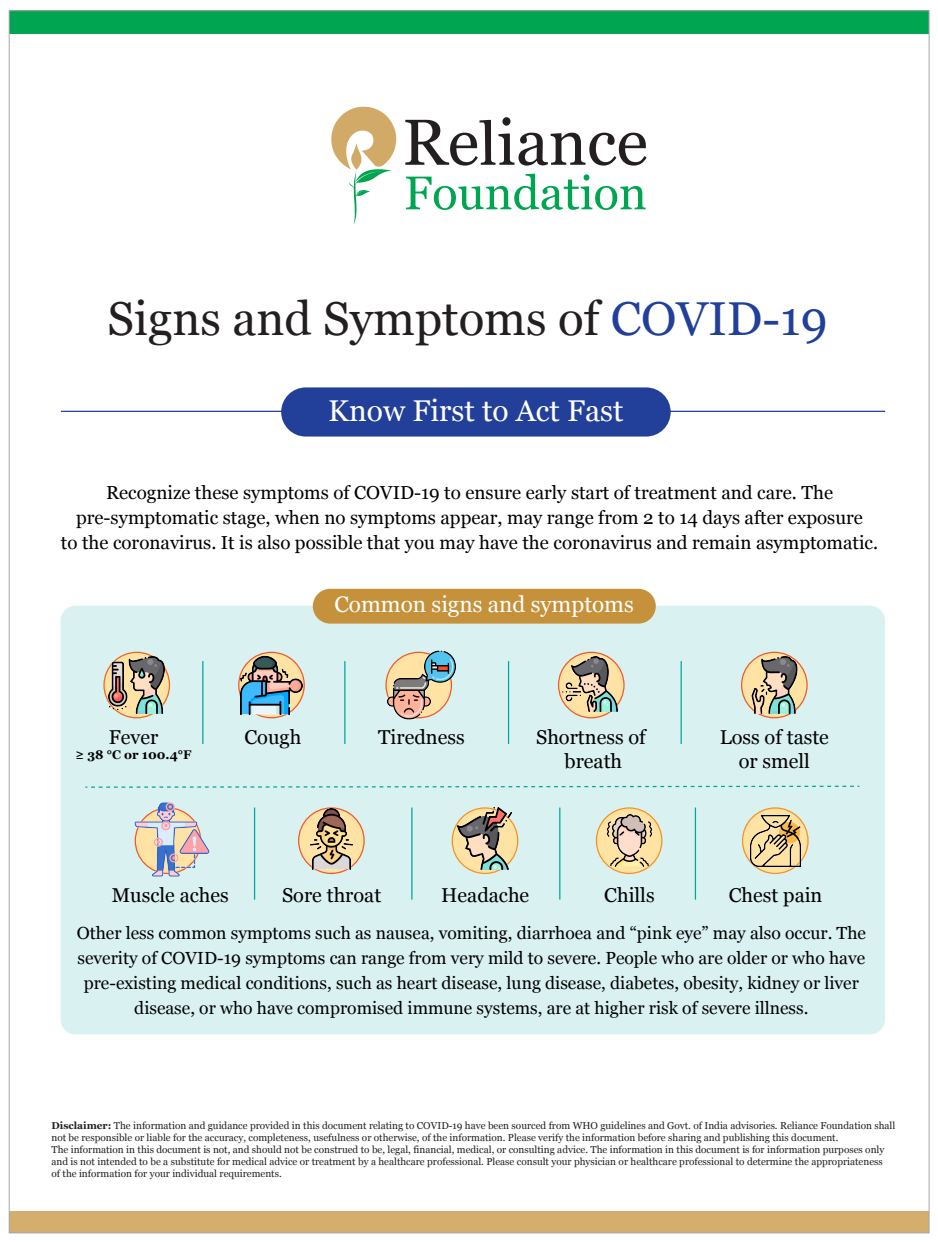
<style>
.page{position:relative;width:938px;height:1242px;background:#fff}
.page>*{position:absolute;margin:0;border:0;box-sizing:border-box;transform-origin:0 0}
.t1{font:47.5px "Georgia";color:#231f20}
.t2{font:30px "Georgia";color:#fff}
.t3{font:22.5px "Georgia";color:#fff}
.t4{font:20px/24px "Georgia";color:#000;text-align:center}
.t5{font:18.75px/25px "Georgia";color:#000;text-align:center}
.t6{font:17.5px/25px "Georgia";color:#000;text-align:center}
.t7{font:700 12.5px "Georgia";color:#000}
.t8{font:10px/12px "Georgia";color:#231f20}
.s1{color:#223f99}
.s2{font-weight:700}
</style>
<div class="page">
<hr style="left:61px;top:410px;width:824px;height:2px;background:#223f99">
<div style="left:61px;top:605px;width:824px;height:429px;background:#d9f1f0;border-radius:15px"></div>
<div style="left:9px;top:11px;width:920px;height:23px;background:#00a551"></div>
<div style="left:9px;top:1211px;width:920px;height:21px;background:#d3ae6c"></div>
<div style="left:281px;top:387px;width:389px;height:49px;background:#223f99;border-radius:25px"></div>
<div style="left:313px;top:588px;width:342px;height:35px;background:#c5923b;border-radius:17px"></div>
<svg style="left:104px;top:652px;width:65px;height:65px"></svg>
<div style="left:103px;top:651px;width:67px;height:67px;border:1px solid #f16522;border-radius:50%"></div>
<svg style="left:298px;top:807px;width:66px;height:66px"></svg>
<div style="left:298px;top:807px;width:67px;height:66px;border:1px solid #f05a28;border-radius:50%"></div>
<div style="left:451px;top:807px;width:67px;height:66px;border:1px solid #f6921e;border-radius:50%"></div>
<svg style="left:596px;top:807px;width:66px;height:66px"></svg>
<div style="left:595px;top:807px;width:67px;height:66px;border:1px solid #f6921e;border-radius:50%"></div>
<svg style="left:742px;top:807px;width:66px;height:66px"></svg>
<div style="left:742px;top:807px;width:66px;height:66px;border:1px solid #f6921e;border-radius:50%"></div>
<div style="left:238px;top:651px;width:67px;height:67px;border:1px solid #f05a28;border-radius:50%"></div>
<svg style="left:558px;top:652px;width:66px;height:65px"></svg>
<div style="left:558px;top:651px;width:66px;height:67px;border:1px solid #f05a28;border-radius:50%"></div>
<svg style="left:741px;top:652px;width:66px;height:65px"></svg>
<div style="left:741px;top:651px;width:66px;height:67px;border:1px solid #f05a28;border-radius:50%"></div>
<img style="left:109px;top:656px;width:56px;height:57px">
<img style="left:240px;top:654px;width:62px;height:62px">
<img style="left:386px;top:650px;width:70px;height:70px">
<img style="left:562px;top:656px;width:55px;height:54px">
<img style="left:746px;top:656px;width:56px;height:57px">
<img style="left:134px;top:802px;width:75px;height:74px">
<img style="left:453px;top:807px;width:62px;height:62px">
<img style="left:603px;top:814px;width:52px;height:52px">
<svg style="left:620px;top:834px;width:18px;height:16px"></svg>
<img style="left:749px;top:814px;width:53px;height:52px">
<hr style="left:202px;top:661px;width:1px;height:82px;background:#00a69c">
<hr style="left:411px;top:807px;width:1px;height:92px;background:#00a69c">
<hr style="left:254px;top:807px;width:1px;height:92px;background:#00a69c">
<hr style="left:559px;top:807px;width:1px;height:92px;background:#00a69c">
<hr style="left:694px;top:807px;width:2px;height:92px;background:#00a69c">
<hr style="left:344px;top:661px;width:1px;height:82px;background:#00a69c">
<hr style="left:508px;top:661px;width:1px;height:82px;background:#00a69c">
<hr style="left:680px;top:661px;width:1px;height:82px;background:#00a69c">
<svg style="left:85px;top:785px;width:774px;height:3px"></svg>
<img style="left:301px;top:808px;width:61px;height:61px">
<svg style="left:331px;top:106px;width:65px;height:118px"></svg>
<svg style="left:406px;top:174px;width:239px;height:36px"></svg>
<svg style="left:405px;top:117px;width:241px;height:48px"></svg>
<h1 class="t1" style="left:108px;top:284px;width:721px">Signs and Symptoms of <span class="s1">COVID-19</span></h1>
<h2 class="t2" style="left:328px;top:389px;width:297px">Know First to Act Fast</h2>
<p class="t5" style="left:61px;top:479px;width:818px">Recognize these symptoms of COVID-19 to ensure early start of treatment and care. The pre-symptomatic stage, when no symptoms appear, may range from 2 to 14 days after exposure<br>to the coronavirus. It is also possible that you may have the coronavirus and remain asymptomatic.</p>
<h3 class="t4" style="left:109px;top:724px;width:51px">Fever</h3>
<p class="t7" style="left:75px;top:745px;width:117px">≥ 38 °C or 100.4°F</p>
<h3 class="t3" style="left:334px;top:588px;width:301px">Common signs and symptoms</h3>
<h3 class="t4" style="left:244px;top:724px;width:58px">Cough</h3>
<h3 class="t4" style="left:378px;top:724px;width:88px">Tiredness</h3>
<h3 class="t4" style="left:536px;top:724px;width:111px">Shortness of breath</h3>
<h3 class="t4" style="left:719px;top:724px;width:111px">Loss of taste or smell</h3>
<h3 class="t4" style="left:112px;top:882px;width:119px">Muscle aches</h3>
<h3 class="t4" style="left:282px;top:882px;width:101px">Sore throat</h3>
<h3 class="t4" style="left:441px;top:882px;width:89px">Headache</h3>
<h3 class="t4" style="left:604px;top:882px;width:52px">Chills</h3>
<h3 class="t4" style="left:728px;top:882px;width:95px">Chest pain</h3>
<p class="t6" style="left:77px;top:919px;width:791px">Other less common symptoms such as nausea, vomiting, diarrhoea and “pink eye” may also occur. The severity of COVID-19 symptoms can range from very mild to severe. People who are older or who have pre-existing medical conditions, such as heart disease, lung disease, diabetes, obesity, kidney or liver disease, or who have compromised immune systems, are at higher risk of severe illness.</p>
<p class="t8" style="left:51px;top:1118px;width:845px"><span class="s2">Disclaimer:</span> The information and guidance provided in this document relating to COVID-19 have been sourced from WHO guidelines and Govt. of India advisories. Reliance Foundation shall not be responsible or liable for the accuracy, completeness, usefulness or otherwise, of the information. Please verify the information before sharing and publishing this document.<br>The information in this document is not, and should not be construed to be, legal, financial, medical, or consulting advice. The information in this document is for information purposes only and is not intended to be a substitute for medical advice or treatment by a healthcare professional. Please consult your physician or healthcare professional to determine the appropriateness<br>of the information for your individual requirements.</p>
</div>
